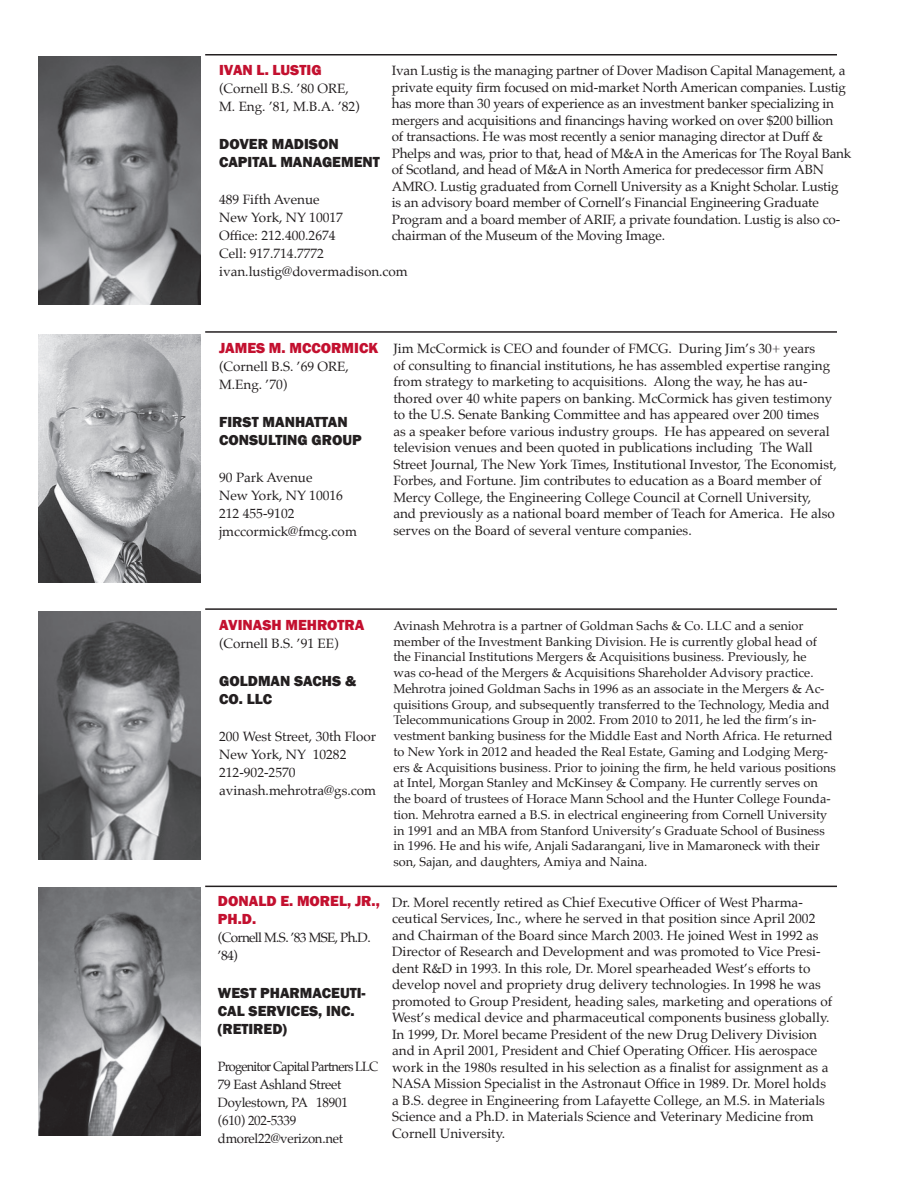
<style>
.page{position:relative;width:918px;height:1188px;background:#fff}
.page>*{position:absolute;margin:0;border:0;box-sizing:border-box;transform-origin:0 0}
.company{font:800 15px/18px "Franklin Gothic";color:#231f20}
.contact_copy{font:800 15px/18px "Franklin Gothic";color:#c3102f}
.bio{font:13.5px/16.5px "Palatino";color:#231f20}
.contact_copy-2{font:13.5px/18px "Palatino";color:#231f20}
.contact_copy-3{font:13.5px "Palatino";letter-spacing:-.02em;color:#231f20}
.contact_copy-4{font:13.5px/18px "Palatino";letter-spacing:-.05em;color:#231f20}
.contact_copy-5{font:13.5px "Palatino";letter-spacing:-.06em;color:#231f20;scale:.95 1}
.bio-2{font:12.75px/15.8px "Palatino";color:#231f20}
</style>
<div class="page">
<hr style="left:205px;top:608px;width:632px;height:2px;background:#231f20">
<hr style="left:205px;top:54px;width:632px;height:2px;background:#231f20">
<hr style="left:205px;top:331px;width:632px;height:2px;background:#231f20">
<hr style="left:205px;top:886px;width:632px;height:1px;background:#231f20">
<img style="left:39px;top:56px;width:162px;height:249px">
<img style="left:39px;top:334px;width:162px;height:249px">
<img style="left:39px;top:611px;width:162px;height:249px">
<img style="left:39px;top:888px;width:162px;height:248px">
<p class="bio" style="left:392px;top:62px;width:461px">Ivan Lustig is the managing partner of Dover Madison Capital Management, a private equity firm focused on mid-market North American companies. Lustig has more than 30 years of experience as an investment banker specializing in mergers and acquisitions and financings having worked on over $200 billion<br>of transactions. He was most recently a senior managing director at Duff &amp; Phelps and was, prior to that, head of M&amp;A in the Americas for The Royal Bank of Scotland, and head of M&amp;A in North America for predecessor firm ABN AMRO. Lustig graduated from Cornell University as a Knight Scholar. Lustig is an advisory board member of Cornell’s Financial Engineering Graduate Program and a board member of ARIF, a private foundation. Lustig is also co&shy;chairman of the Museum of the Moving Image.</p>
<p class="contact_copy" style="left:219px;top:61px;width:104px">IVAN L. LUSTIG</p>
<p class="contact_copy-2" style="left:219px;top:79px;width:142px">(Cornell B.S. ’80 ORE,<br>M. Eng. ’81, M.B.A. ’82)</p>
<p class="company" style="left:219px;top:135px;width:162px">DOVER MADISON<br>CAPITAL MANAGEMENT</p>
<p class="contact_copy-2" style="left:219px;top:190px;width:102px">489 Fifth Avenue</p>
<p class="contact_copy-2" style="left:219px;top:208px;width:125px">New York, NY 10017</p>
<p class="contact_copy-2" style="left:219px;top:226px;width:118px">Office: 212.400.2674</p>
<p class="contact_copy-2" style="left:219px;top:244px;width:106px">Cell: 917.714.7772</p>
<p class="contact_copy-2" style="left:219px;top:262px;width:190px">ivan.lustig@dovermadison.com</p>
<p class="contact_copy" style="left:219px;top:339px;width:161px">JAMES M. MCCORMICK</p>
<p class="contact_copy-2" style="left:219px;top:358px;width:131px">(Cornell B.S. ’69 ORE,<br>M.Eng. ’70)</p>
<p class="company" style="left:219px;top:413px;width:144px">FIRST MANHATTAN<br>CONSULTING GROUP</p>
<p class="contact_copy-2" style="left:219px;top:469px;width:139px">90 Park Avenue<br>New York, NY 10016<br>212 455-9102 jmccormick@fmcg.com</p>
<p class="bio" style="left:393px;top:340px;width:445px">Jim McCormick is CEO and founder of FMCG. During Jim’s 30+ years<br>of consulting to financial institutions, he has assembled expertise ranging from strategy to marketing to acquisitions. Along the way, he has au&shy;thored over 40 white papers on banking. McCormick has given testimony to the U.S. Senate Banking Committee and has appeared over 200 times<br>as a speaker before various industry groups. He has appeared on several television venues and been quoted in publications including The Wall Street Journal, The New York Times, Institutional Investor, The Economist, Forbes, and Fortune. Jim contributes to education as a Board member of Mercy College, the Engineering College Council at Cornell University, and previously as a national board member of Teach for America. He also serves on the Board of several venture companies.</p>
<p class="contact_copy" style="left:219px;top:616px;width:147px">AVINASH MEHROTRA</p>
<p class="contact_copy-2" style="left:219px;top:635px;width:121px">(Cornell B.S. ’91 EE)</p>
<p class="company" style="left:219px;top:672px;width:138px">GOLDMAN SACHS &amp;<br>CO. LLC</p>
<p class="contact_copy-2" style="left:219px;top:728px;width:159px">200 West Street, 30th Floor</p>
<p class="contact_copy-2" style="left:219px;top:746px;width:129px">New York, NY 10282</p>
<p class="contact_copy-2" style="left:219px;top:764px;width:78px">212-902-2570</p>
<p class="contact_copy-2" style="left:219px;top:782px;width:159px">avinash.mehrotra@gs.com</p>
<p class="contact_copy" style="left:218px;top:892px;width:163px">DONALD E. MOREL, JR.,<br>PH.D.</p>
<p class="contact_copy-4" style="left:218px;top:928px;width:154px">(Cornell M.S. ’83 MSE, Ph.D. ’84)</p>
<p class="company" style="left:218px;top:983px;width:149px">WEST PHARMACEUTI-<br>CAL SERVICES, INC. (RETIRED)</p>
<p class="contact_copy-5" style="left:218px;top:1055px;width:170px">Progenitor Capital Partners LLC</p>
<p class="contact_copy-3" style="left:218px;top:1073px;width:125px">79 East Ashland Street</p>
<p class="contact_copy-3" style="left:218px;top:1091px;width:131px">Doylestown, PA 18901</p>
<p class="contact_copy-3" style="left:218px;top:1109px;width:80px">(610) 202-5339</p>
<p class="contact_copy-3" style="left:218px;top:1127px;width:127px">dmorel22@verizon.net</p>
<p class="bio-2" style="left:393px;top:618px;width:444px">Avinash Mehrotra is a partner of Goldman Sachs &amp; Co. LLC and a senior member of the Investment Banking Division. He is currently global head of the Financial Institutions Mergers &amp; Acquisitions business. Previously, he<br>was co-head of the Mergers &amp; Acquisitions Shareholder Advisory practice.<br>Mehrotra joined Goldman Sachs in 1996 as an associate in the Mergers &amp; Ac&shy;quisitions Group, and subsequently transferred to the Technology, Media and Telecommunications Group in 2002. From 2010 to 2011, he led the firm’s in&shy;vestment banking business for the Middle East and North Africa. He returned to New York in 2012 and headed the Real Estate, Gaming and Lodging Merg&shy;ers &amp; Acquisitions business. Prior to joining the firm, he held various positions at Intel, Morgan Stanley and McKinsey &amp; Company. He currently serves on the board of trustees of Horace Mann School and the Hunter College Founda&shy;tion. Mehrotra earned a B.S. in electrical engineering from Cornell University in 1991 and an MBA from Stanford University’s Graduate School of Business in 1996. He and his wife, Anjali Sadarangani, live in Mamaroneck with their son, Sajan, and daughters, Amiya and Naina.</p>
<p class="bio" style="left:392px;top:894px;width:442px">Dr. Morel recently retired as Chief Executive Officer of West Pharma&shy;ceutical Services, Inc., where he served in that position since April 2002 and Chairman of the Board since March 2003. He joined West in 1992 as Director of Research and Development and was promoted to Vice Presi&shy;dent R&amp;D in 1993. In this role, Dr. Morel spearheaded West’s efforts to develop novel and propriety drug delivery technologies. In 1998 he was promoted to Group President, heading sales, marketing and operations of West’s medical device and pharmaceutical components business globally.<br>In 1999, Dr. Morel became President of the new Drug Delivery Division and in April 2001, President and Chief Operating Officer. His aerospace work in the 1980s resulted in his selection as a finalist for assignment as a NASA Mission Specialist in the Astronaut Office in 1989. Dr. Morel holds a B.S. degree in Engineering from Lafayette College, an M.S. in Materials Science and a Ph.D. in Materials Science and Veterinary Medicine from Cornell University.</p>
</div>
